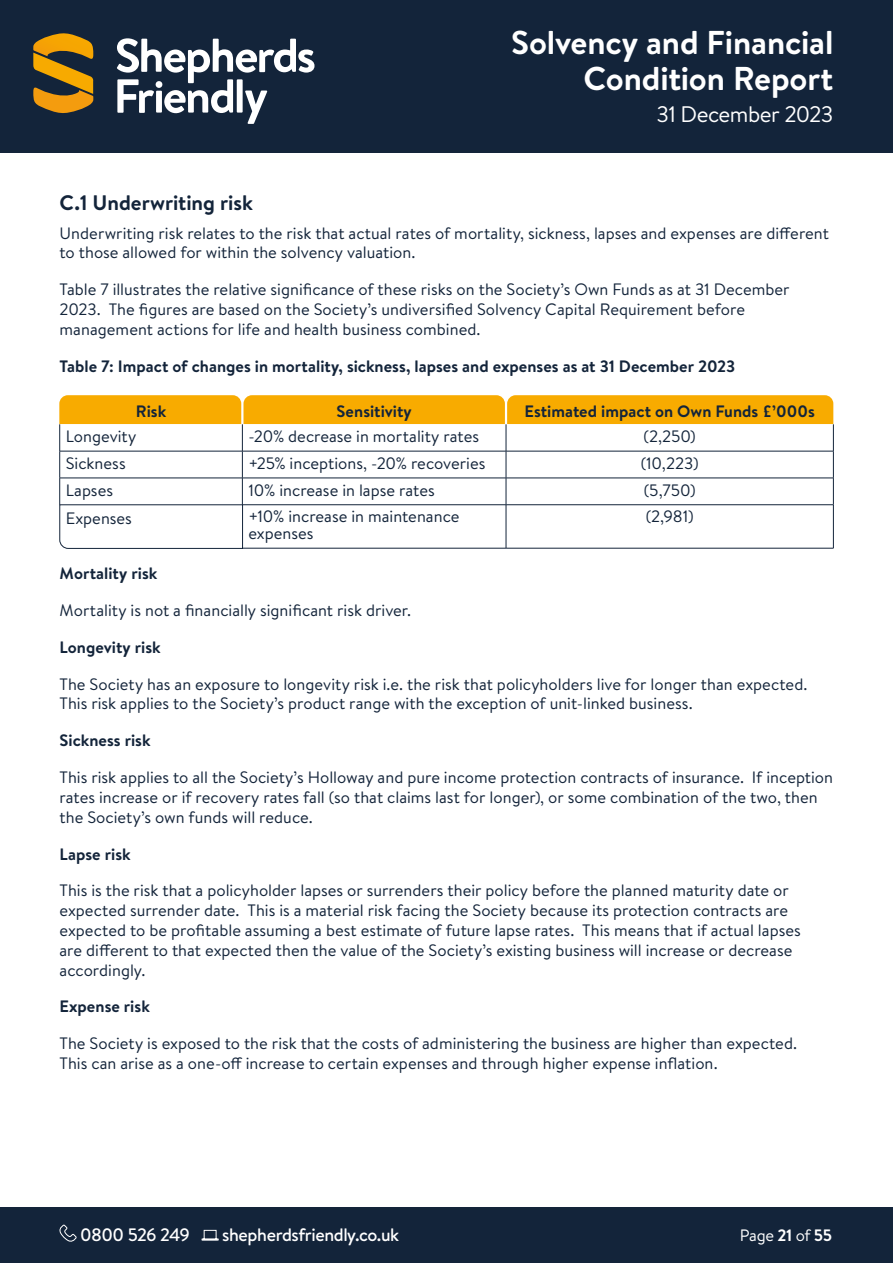
<style>
.page{position:relative;width:893px;height:1263px;background:#fff}
.page>*{position:absolute;margin:0;border:0;box-sizing:border-box;transform-origin:0 0}
.t1{font:700 33px/36px "Brandon Text";letter-spacing:-.005em;color:#fff;text-align:right}
.t2{font:22.5px "Brandon Text";letter-spacing:-.02em;color:#fff}
.t3{font:700 21px "Brandon Text";color:#13243a}
.t4{font:500 18px "Brandon Text";letter-spacing:-.025em;color:#fff}
.t5{font:500 18px "Brandon Text";letter-spacing:-.045em;color:#fff}
.t6{font:16.5px/19.8px "Brandon Text";color:#13243a}
.t7{font:700 16.5px "Brandon Text";color:#13243a}
.t8{font:16.5px "Brandon Text";letter-spacing:-.02em;color:#fff}
.s1{font-weight:700}
</style>
<div class="page">
<div style="left:0;top:1208px;width:893px;height:55px;background:#13243a"></div>
<svg style="left:59px;top:1224px;width:18px;height:18px"></svg>
<svg style="left:201px;top:1229px;width:18px;height:12px"></svg>
<div style="left:0;top:0;width:893px;height:153px;background:#13243a"></div>
<svg style="left:33px;top:33px;width:61px;height:80px"></svg>
<svg style="left:117px;top:38px;width:197px;height:86px"></svg>
<svg style="left:59px;top:395px;width:775px;height:154px"></svg>
<h1 class="t1" style="left:511px;top:24px;width:324px">Solvency and Financial<br>Condition Report</h1>
<h2 class="t2" style="left:656px;top:98px;width:179px">31 December 2023</h2>
<p class="t3" style="left:60px;top:188px;width:195px">C.1 Underwriting risk</p>
<p class="t6" style="left:60px;top:222px;width:771px">Underwriting risk relates to the risk that actual rates of mortality, sickness, lapses and expenses are different to those allowed for within the solvency valuation.</p>
<p class="t6" style="left:60px;top:279px;width:732px">Table 7 illustrates the relative significance of these risks on the Society’s Own Funds as at 31 December<br>2023. The figures are based on the Society’s undiversified Solvency Capital Requirement before management actions for life and health business combined.</p>
<p class="t7" style="left:60px;top:354px;width:677px">Table 7: Impact of changes in mortality, sickness, lapses and expenses as at 31 December 2023</p>
<p class="t7" style="left:136px;top:400px;width:32px">Risk</p>
<p class="t7" style="left:336px;top:400px;width:77px">Sensitivity</p>
<p class="t7" style="left:524px;top:400px;width:292px">Estimated impact on Own Funds £’000s</p>
<p class="t6" style="left:66px;top:426px;width:72px">Longevity</p>
<p class="t6" style="left:248px;top:426px;width:232px">-20% decrease in mortality rates</p>
<p class="t6" style="left:644px;top:426px;width:54px">(2,250)</p>
<p class="t6" style="left:66px;top:452px;width:61px">Sickness</p>
<p class="t6" style="left:248px;top:452px;width:238px">+25% inceptions, -20% recoveries</p>
<p class="t6" style="left:641px;top:452px;width:59px">(10,223)</p>
<p class="t6" style="left:66px;top:479px;width:49px">Lapses</p>
<p class="t6" style="left:248px;top:479px;width:188px">10% increase in lapse rates</p>
<p class="t6" style="left:644px;top:479px;width:53px">(5,750)</p>
<p class="t6" style="left:66px;top:508px;width:68px">Expenses</p>
<p class="t6" style="left:248px;top:508px;width:213px;line-height:16.5px">+10% increase in maintenance expenses</p>
<p class="t6" style="left:646px;top:506px;width:49px">(2,981)</p>
<p class="t7" style="left:60px;top:562px;width:99px">Mortality risk</p>
<p class="t6" style="left:60px;top:600px;width:353px">Mortality is not a financially significant risk driver.</p>
<p class="t7" style="left:60px;top:636px;width:103px">Longevity risk</p>
<p class="t6" style="left:60px;top:673px;width:749px">The Society has an exposure to longevity risk i.e. the risk that policyholders live for longer than expected.<br>This risk applies to the Society’s product range with the exception of unit-linked business.</p>
<p class="t7" style="left:60px;top:729px;width:93px">Sickness risk</p>
<p class="t6" style="left:60px;top:767px;width:775px">This risk applies to all the Society’s Holloway and pure income protection contracts of insurance. If inception rates increase or if recovery rates fall (so that claims last for longer), or some combination of the two, then the Society’s own funds will reduce.</p>
<p class="t7" style="left:60px;top:842px;width:73px">Lapse risk</p>
<p class="t6" style="left:60px;top:880px;width:743px">This is the risk that a policyholder lapses or surrenders their policy before the planned maturity date or expected surrender date. This is a material risk facing the Society because its protection contracts are expected to be profitable assuming a best estimate of future lapse rates. This means that if actual lapses are different to that expected then the value of the Society’s existing business will increase or decrease accordingly.</p>
<p class="t7" style="left:60px;top:995px;width:92px">Expense risk</p>
<p class="t6" style="left:60px;top:1033px;width:739px">The Society is exposed to the risk that the costs of administering the business are higher than expected.<br>This can arise as a one-off increase to certain expenses and through higher expense inflation.</p>
<p class="t5" style="left:80px;top:1222px;width:111px">0800 526 249</p>
<p class="t4" style="left:222px;top:1222px;width:178px">shepherdsfriendly.co.uk</p>
<p class="t8" style="left:740px;top:1223px;width:94px">Page <span class="s1">21</span> of <span class="s1">55</span></p>
</div>
